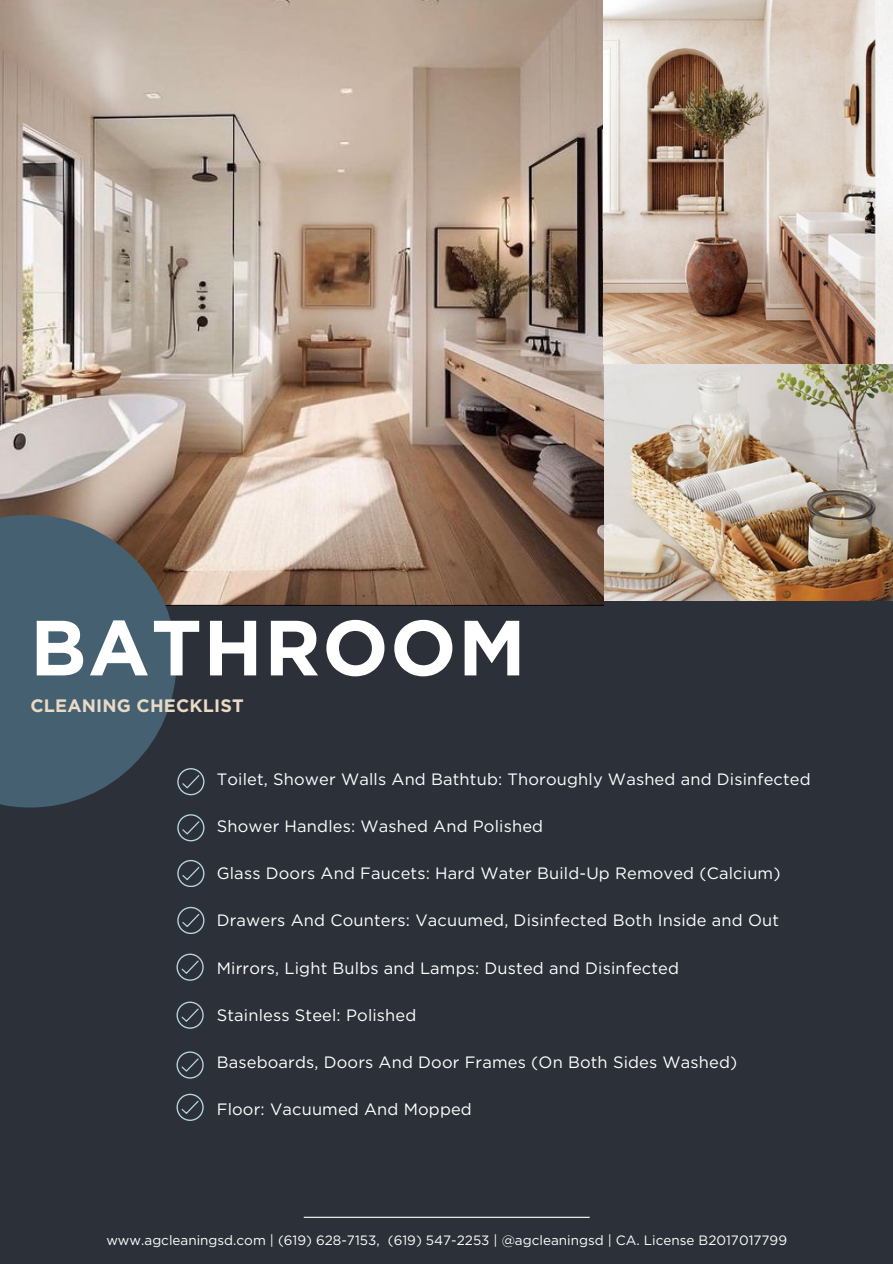
<style>
.page{position:relative;width:893px;height:1264px;background:#fff}
.page>*{position:absolute;margin:0;border:0;box-sizing:border-box;transform-origin:0 0}
.t1{font:700 78px "Gotham";letter-spacing:.02em;color:#fff}
.t2{font:700 18px "Gotham";letter-spacing:.01em;color:#e9dac4}
.t3{font:16.35px "Gotham";letter-spacing:.01em;color:#fff}
.t4{font:13.5px "Gotham";color:#fff}
</style>
<div class="page">
<img style="left:603px;top:363px;width:289px;height:238px">
<div style="left:0;top:601px;width:892px;height:662px;background:#2c3038"></div>
<svg style="left:177px;top:768px;width:27px;height:27px"></svg>
<svg style="left:177px;top:814px;width:27px;height:27px"></svg>
<svg style="left:177px;top:859px;width:27px;height:27px"></svg>
<svg style="left:177px;top:906px;width:27px;height:27px"></svg>
<svg style="left:176px;top:953px;width:27px;height:27px"></svg>
<svg style="left:176px;top:1001px;width:27px;height:27px"></svg>
<svg style="left:176px;top:1051px;width:27px;height:27px"></svg>
<svg style="left:176px;top:1093px;width:27px;height:27px"></svg>
<img style="left:0;top:0;width:603px;height:606px">
<svg style="left:0;top:515px;width:176px;height:292px;background:#465b68"></svg>
<hr style="left:304px;top:1216px;width:285px;height:1px;background:#fff">
<img style="left:603px;top:0;width:289px;height:363px">
<p class="t1" style="left:30px;top:600px;width:497px">BATHROOM</p>
<p class="t2" style="left:30px;top:694px;width:215px">CLEANING CHECKLIST</p>
<p class="t3" style="left:217px;top:769px;width:595px">Toilet, Shower Walls And Bathtub: Thoroughly Washed and Disinfected</p>
<p class="t3" style="left:217px;top:816px;width:328px">Shower Handles: Washed And Polished</p>
<h1 class="t3" style="left:217px;top:863px;width:565px">Glass Doors And Faucets: Hard Water Build-Up Removed (Calcium)</h1>
<h2 class="t3" style="left:217px;top:910px;width:563px">Drawers And Counters: Vacuumed, Disinfected Both Inside and Out</h2>
<p class="t3" style="left:217px;top:958px;width:464px">Mirrors, Light Bulbs and Lamps: Dusted and Disinfected</p>
<p class="t3" style="left:217px;top:1005px;width:201px">Stainless Steel: Polished</p>
<p class="t3" style="left:217px;top:1052px;width:522px">Baseboards, Doors And Door Frames (On Both Sides Washed)</p>
<p class="t3" style="left:217px;top:1099px;width:256px">Floor: Vacuumed And Mopped</p>
<p class="t4" style="left:106px;top:1232px;width:682px">www.agcleaningsd.com | (619) 628-7153, (619) 547-2253 | @agcleaningsd | CA. License B2017017799</p>
</div>
